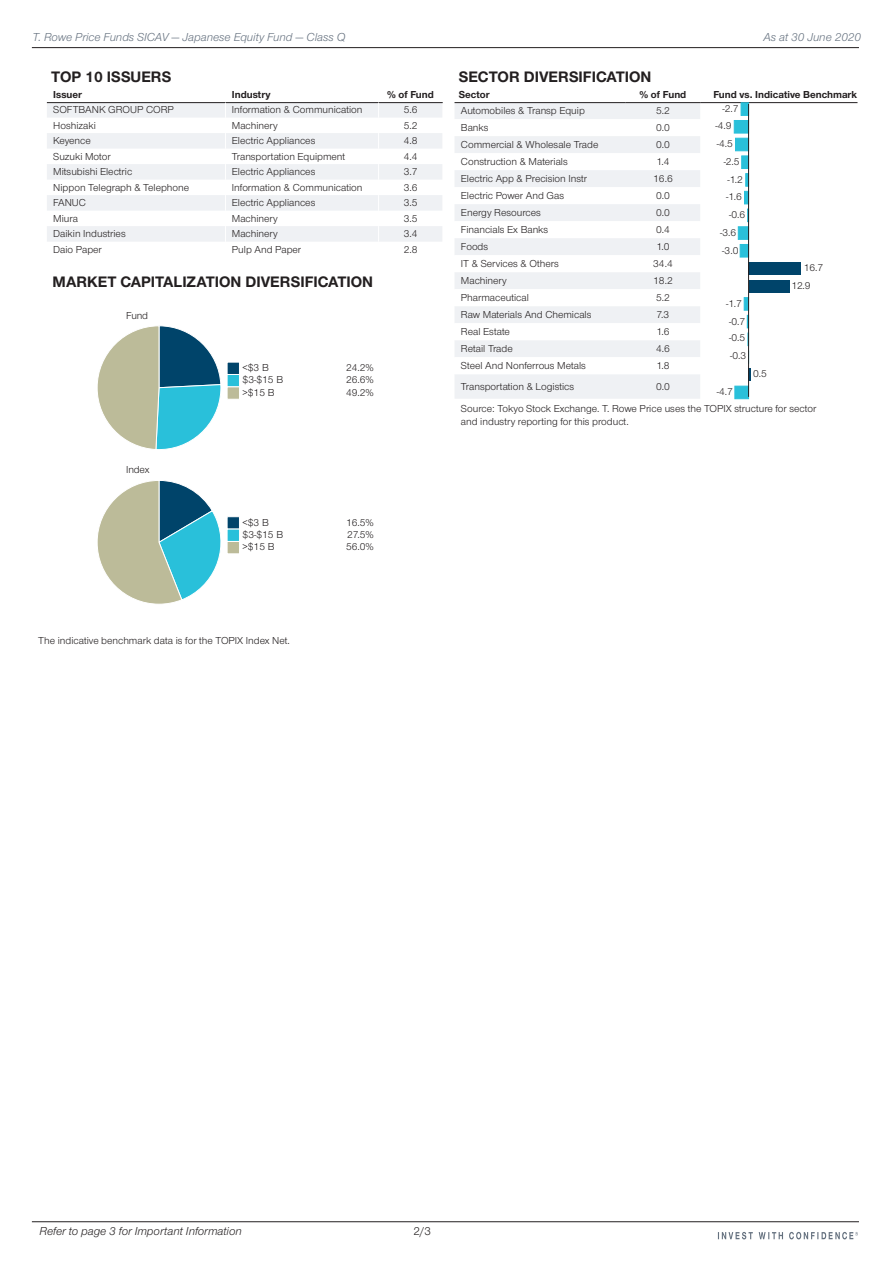
<style>
.page{position:relative;width:893px;height:1263px;background:#fff}
.page>*{position:absolute;margin:0;border:0;box-sizing:border-box;transform-origin:0 0}
.t1{font:700 15.75px "Nimbus San Nov";color:#231f20}
.t2{font:italic 12px "Nimbus San Nov";color:#65717f}
.t3{font:italic 12px "Nimbus San Nov";color:#231f20}
.t4{font:12px "Nimbus San Nov";color:#231f20}
.t5{font:10.5px/12.5px "Nimbus San Nov";color:#231f20}
.t6{font:700 10.5px "Nimbus San Nov";color:#231f20}
</style>
<div class="page">
<hr style="left:32px;top:47px;width:827px;height:1px;background:#231f20">
<hr style="left:32px;top:1221px;width:827px;height:1px;background:#231f20">
<svg style="left:718px;top:1232px;width:140px;height:7px"></svg>
<svg style="left:47px;top:103px;width:395px;height:139px;fill:#eff1f4"></svg>
<hr style="left:47px;top:102px;width:178px;height:1px;background:#231f20">
<hr style="left:225px;top:102px;width:154px;height:1px;background:#231f20">
<hr style="left:379px;top:102px;width:64px;height:1px;background:#231f20">
<svg style="left:225px;top:102px;width:1px;height:140px"></svg>
<svg style="left:378px;top:102px;width:1px;height:140px"></svg>
<svg style="left:97px;top:325px;width:124px;height:125px"></svg>
<div style="left:227px;top:362px;width:13px;height:13px;background:#00446a;border:1px solid #fff"></div>
<div style="left:227px;top:374px;width:13px;height:13px;background:#29c0da;border:1px solid #fff"></div>
<div style="left:227px;top:387px;width:13px;height:12px;background:#bcbb99;border:1px solid #fff"></div>
<svg style="left:97px;top:480px;width:124px;height:124px"></svg>
<div style="left:227px;top:516px;width:13px;height:13px;background:#00446a;border:1px solid #fff"></div>
<div style="left:227px;top:529px;width:13px;height:13px;background:#29c0da;border:1px solid #fff"></div>
<div style="left:227px;top:541px;width:13px;height:13px;background:#bcbb99;border:1px solid #fff"></div>
<div style="left:454px;top:103px;width:246px;height:296px;background:#eff1f4"></div>
<svg style="left:454px;top:119px;width:246px;height:255px"></svg>
<hr style="left:454px;top:102px;width:172px;height:1px;background:#231f20">
<hr style="left:626px;top:102px;width:74px;height:1px;background:#231f20">
<hr style="left:700px;top:102px;width:157px;height:1px;background:#231f20">
<div style="left:735px;top:386px;width:14px;height:13px;background:#29c0da;border:1px solid #29c0da"></div>
<svg style="left:747px;top:315px;width:4px;height:66px"></svg>
<div style="left:744px;top:298px;width:5px;height:12px;background:#29c0da;border:1px solid #29c0da"></div>
<div style="left:749px;top:280px;width:40px;height:12px;background:#00446a"></div>
<div style="left:749px;top:262px;width:52px;height:13px;background:#00446a"></div>
<div style="left:740px;top:244px;width:9px;height:13px;background:#29c0da;border:1px solid #29c0da"></div>
<div style="left:738px;top:227px;width:11px;height:12px;background:#29c0da;border:1px solid #29c0da"></div>
<div style="left:744px;top:191px;width:5px;height:13px;background:#29c0da"></div>
<svg style="left:746px;top:174px;width:2px;height:12px"></svg>
<div style="left:742px;top:156px;width:7px;height:12px;background:#29c0da"></div>
<div style="left:735px;top:138px;width:14px;height:13px;background:#29c0da;border:1px solid #29c0da"></div>
<div style="left:734px;top:120px;width:15px;height:13px;background:#29c0da;border:1px solid #29c0da"></div>
<div style="left:741px;top:103px;width:8px;height:12px;background:#29c0da"></div>
<hr style="left:748px;top:104px;width:1px;height:293px;background:#231f20">
<p class="t2" style="left:33px;top:30px;width:314px">T. Rowe Price Funds SICAV — Japanese Equity Fund — Class Q</p>
<p class="t2" style="left:763px;top:30px;width:99px">As at 30 June 2020</p>
<h1 class="t1" style="left:51px;top:67px;width:122px">TOP 10 ISSUERS</h1>
<p class="t6" style="left:53px;top:89px;width:30px">Issuer</p>
<p class="t6" style="left:232px;top:89px;width:40px">Industry</p>
<p class="t6" style="left:387px;top:89px;width:48px">% of Fund</p>
<p class="t5" style="left:53px;top:104px;width:122px">SOFTBANK GROUP CORP</p>
<p class="t5" style="left:232px;top:104px;width:132px">Information &amp; Communication</p>
<p class="t5" style="left:404px;top:104px;width:15px">5.6</p>
<p class="t5" style="left:53px;top:119px;width:44px">Hoshizaki</p>
<p class="t5" style="left:232px;top:119px;width:47px">Machinery</p>
<p class="t5" style="left:404px;top:119px;width:15px">5.2</p>
<p class="t5" style="left:53px;top:135px;width:39px">Keyence</p>
<p class="t5" style="left:232px;top:135px;width:85px">Electric Appliances</p>
<p class="t5" style="left:404px;top:135px;width:15px">4.8</p>
<p class="t5" style="left:53px;top:150px;width:59px">Suzuki Motor</p>
<p class="t5" style="left:232px;top:150px;width:115px">Transportation Equipment</p>
<p class="t5" style="left:404px;top:150px;width:15px">4.4</p>
<p class="t5" style="left:53px;top:166px;width:81px">Mitsubishi Electric</p>
<p class="t5" style="left:232px;top:166px;width:85px">Electric Appliances</p>
<p class="t5" style="left:404px;top:166px;width:15px">3.7</p>
<p class="t5" style="left:53px;top:181px;width:137px">Nippon Telegraph &amp; Telephone</p>
<p class="t5" style="left:232px;top:181px;width:132px">Information &amp; Communication</p>
<p class="t5" style="left:404px;top:181px;width:15px">3.6</p>
<p class="t5" style="left:53px;top:197px;width:34px">FANUC</p>
<p class="t5" style="left:232px;top:197px;width:85px">Electric Appliances</p>
<p class="t5" style="left:404px;top:197px;width:15px">3.5</p>
<p class="t5" style="left:53px;top:212px;width:26px">Miura</p>
<p class="t5" style="left:232px;top:212px;width:47px">Machinery</p>
<p class="t5" style="left:404px;top:212px;width:15px">3.5</p>
<p class="t5" style="left:53px;top:228px;width:74px">Daikin Industries</p>
<p class="t5" style="left:232px;top:228px;width:47px">Machinery</p>
<p class="t5" style="left:404px;top:228px;width:15px">3.4</p>
<p class="t5" style="left:53px;top:243px;width:50px">Daio Paper</p>
<p class="t5" style="left:232px;top:243px;width:71px">Pulp And Paper</p>
<p class="t5" style="left:404px;top:243px;width:15px">2.8</p>
<h1 class="t1" style="left:53px;top:273px;width:322px">MARKET CAPITALIZATION DIVERSIFICATION</h1>
<p class="t5" style="left:126px;top:309px;width:23px">Fund</p>
<h1 class="t1" style="left:459px;top:67px;width:194px">SECTOR DIVERSIFICATION</h1>
<p class="t6" style="left:459px;top:89px;width:32px">Sector</p>
<p class="t6" style="left:640px;top:89px;width:48px">% of Fund</p>
<p class="t6" style="left:713px;top:89px;width:145px">Fund vs. Indicative Benchmark</p>
<p class="t5" style="left:461px;top:104px;width:125px">Automobiles &amp; Transp Equip</p>
<p class="t5" style="left:656px;top:104px;width:15px">5.2</p>
<p class="t5" style="left:722px;top:102px;width:17px">-2.7</p>
<p class="t5" style="left:716px;top:119px;width:18px">-4.9</p>
<p class="t5" style="left:461px;top:121px;width:29px">Banks</p>
<p class="t5" style="left:656px;top:121px;width:15px">0.0</p>
<p class="t5" style="left:461px;top:138px;width:139px">Commercial &amp; Wholesale Trade</p>
<p class="t5" style="left:656px;top:138px;width:15px">0.0</p>
<p class="t5" style="left:461px;top:156px;width:108px">Construction &amp; Materials</p>
<p class="t5" style="left:656px;top:156px;width:15px">1.4</p>
<p class="t5" style="left:461px;top:173px;width:128px">Electric App &amp; Precision Instr</p>
<p class="t5" style="left:653px;top:173px;width:21px">16.6</p>
<p class="t5" style="left:461px;top:190px;width:105px">Electric Power And Gas</p>
<p class="t5" style="left:656px;top:190px;width:15px">0.0</p>
<p class="t5" style="left:461px;top:207px;width:82px">Energy Resources</p>
<p class="t5" style="left:656px;top:207px;width:15px">0.0</p>
<p class="t5" style="left:461px;top:224px;width:89px">Financials Ex Banks</p>
<p class="t5" style="left:656px;top:224px;width:15px">0.4</p>
<p class="t5" style="left:461px;top:241px;width:29px">Foods</p>
<p class="t5" style="left:656px;top:241px;width:15px">1.0</p>
<p class="t5" style="left:461px;top:258px;width:99px">IT &amp; Services &amp; Others</p>
<p class="t5" style="left:653px;top:258px;width:21px">34.4</p>
<p class="t5" style="left:461px;top:275px;width:47px">Machinery</p>
<p class="t5" style="left:653px;top:275px;width:21px">18.2</p>
<p class="t5" style="left:461px;top:292px;width:69px">Pharmaceutical</p>
<p class="t5" style="left:656px;top:292px;width:15px">5.2</p>
<p class="t5" style="left:461px;top:309px;width:132px">Raw Materials And Chemicals</p>
<p class="t5" style="left:657px;top:309px;width:14px">7.3</p>
<p class="t5" style="left:461px;top:326px;width:51px">Real Estate</p>
<p class="t5" style="left:656px;top:326px;width:15px">1.6</p>
<p class="t5" style="left:461px;top:343px;width:53px">Retail Trade</p>
<p class="t5" style="left:656px;top:343px;width:15px">4.6</p>
<p class="t5" style="left:461px;top:360px;width:127px">Steel And Nonferrous Metals</p>
<p class="t5" style="left:656px;top:360px;width:15px">1.8</p>
<p class="t5" style="left:461px;top:380px;width:115px">Transportation &amp; Logistics</p>
<p class="t5" style="left:717px;top:137px;width:18px">-4.5</p>
<p class="t5" style="left:724px;top:155px;width:17px">-2.5</p>
<p class="t5" style="left:727px;top:173px;width:17px">-1.2</p>
<p class="t5" style="left:726px;top:190px;width:17px">-1.6</p>
<p class="t5" style="left:729px;top:208px;width:18px">-0.6</p>
<p class="t5" style="left:720px;top:226px;width:18px">-3.6</p>
<p class="t5" style="left:722px;top:244px;width:18px">-3.0</p>
<p class="t5" style="left:804px;top:261px;width:21px">16.7</p>
<p class="t5" style="left:791px;top:279px;width:21px">12.9</p>
<p class="t5" style="left:726px;top:297px;width:17px">-1.7</p>
<p class="t5" style="left:729px;top:315px;width:18px">-0.7</p>
<p class="t5" style="left:729px;top:332px;width:18px">-0.5</p>
<p class="t5" style="left:730px;top:350px;width:18px">-0.3</p>
<p class="t5" style="left:243px;top:361px;width:42px">&lt;$3 B $3-$15 B &gt;$15 B</p>
<p class="t5" style="left:346px;top:361px;width:29px;text-align:justify">24.2% 26.6% 49.2%</p>
<p class="t5" style="left:753px;top:368px;width:15px">0.5</p>
<p class="t5" style="left:461px;top:376px;width:357px;line-height:22.2px;text-indent:195px">0.0<br>Source: Tokyo Stock Exchange. T. Rowe Price uses the TOPIX structure for sector</p>
<p class="t5" style="left:461px;top:415px;width:169px">and industry reporting for this product.</p>
<p class="t5" style="left:717px;top:386px;width:18px">-4.7</p>
<p class="t5" style="left:126px;top:464px;width:25px">Index</p>
<p class="t5" style="left:243px;top:516px;width:42px">&lt;$3 B $3-$15 B &gt;$15 B</p>
<p class="t5" style="left:346px;top:516px;width:29px;text-align:justify">16.5% 27.5% 56.0%</p>
<p class="t5" style="left:38px;top:634px;width:253px">The indicative benchmark data is for the TOPIX Index Net.</p>
<p class="t3" style="left:39px;top:1224px;width:204px">Refer to page 3 for Important Information</p>
<p class="t4" style="left:414px;top:1224px;width:19px">2/3</p>
</div>
